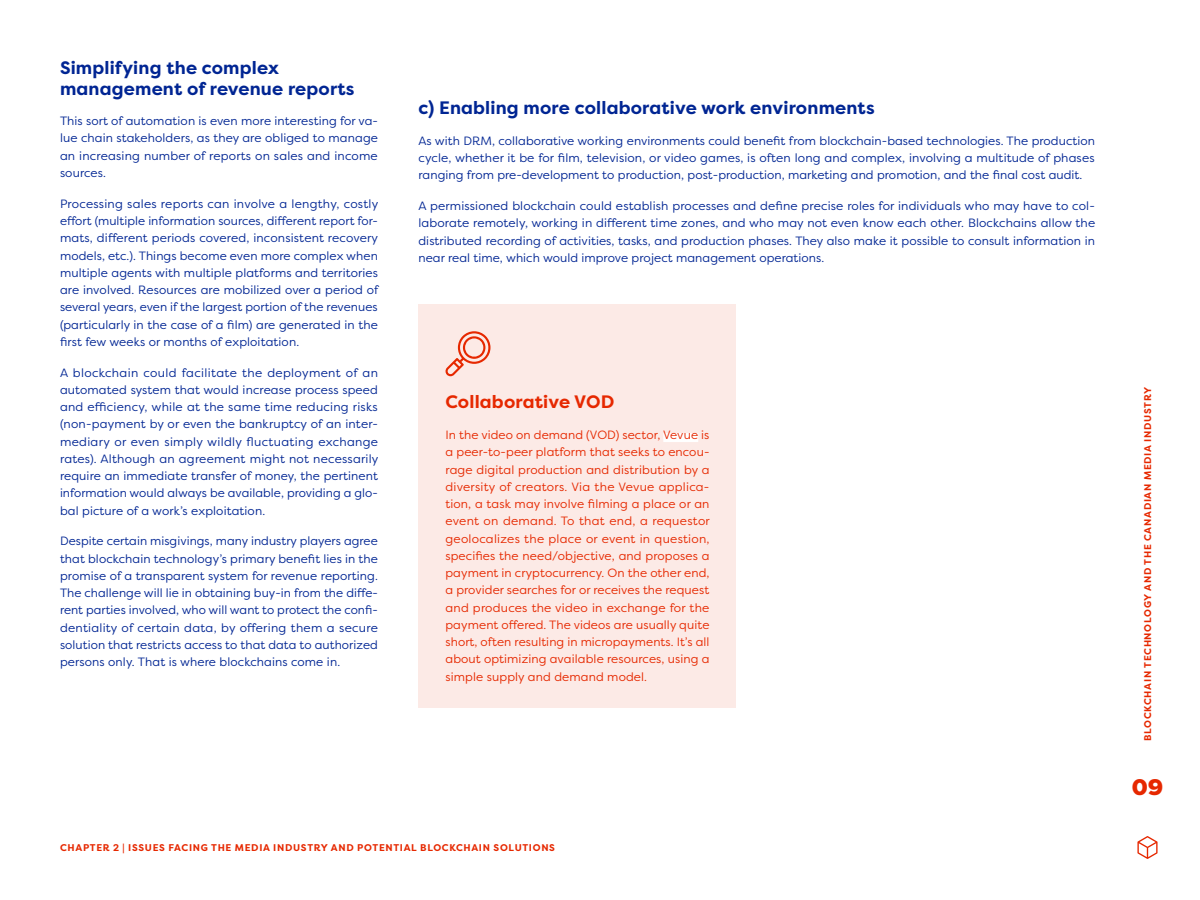
<style>
.page{position:relative;width:1200px;height:900px;background:#fff}
.page>*{position:absolute;margin:0;border:0;box-sizing:border-box;transform-origin:0 0}
.t1{font:900 22.5px "Filson Pro";color:#e62800}
.t2{font:700 18px/21px "Filson Pro";letter-spacing:.01em;color:#002593}
.t3{font:700 18px "Filson Pro";letter-spacing:.01em;color:#e62800}
.t4{font:12px/17.2px "Filson Pro";letter-spacing:.005em;color:#002593;text-align:justify}
.t5{font:12px/17.2px "Filson Pro";letter-spacing:.01em;color:#e62800;text-align:justify}
.t6{font:700 9.75px "Filson Pro";letter-spacing:.07em;color:#e62800}
</style>
<div class="page">
<svg style="left:1137px;top:836px;width:21px;height:23px"></svg>
<div style="left:418px;top:304px;width:318px;height:404px;background:#fceae6"></div>
<div style="left:663px;top:433px;width:35px;height:9px;background:#fff"></div>
<svg style="left:445px;top:331px;width:45px;height:45px"></svg>
<h2 class="t2" style="left:60px;top:57px;width:296px">Simplifying the complex management of revenue reports</h2>
<p class="t4" style="left:60px;top:112px;width:320px">This sort of automation is even more interesting for va&shy;lue chain stakeholders, as they are obliged to manage an increasing number of reports on sales and income sources.</p>
<p class="t4" style="left:60px;top:195px;width:320px">Processing sales reports can involve a lengthy, costly effort (multiple information sources, different report for&shy;mats, different periods covered, inconsistent recovery models, etc.). Things become even more complex when multiple agents with multiple platforms and territories are involved. Resources are mobilized over a period of several years, even if the largest portion of the revenues (particularly in the case of a film) are generated in the first few weeks or months of exploitation.</p>
<p class="t4" style="left:60px;top:363px;width:320px">A blockchain could facilitate the deployment of an automated system that would increase process speed and efficiency, while at the same time reducing risks (non-payment by or even the bankruptcy of an inter&shy;mediary or even simply wildly fluctuating exchange rates). Although an agreement might not necessarily require an immediate transfer of money, the pertinent information would always be available, providing a glo&shy;bal picture of a work’s exploitation.</p>
<p class="t4" style="left:60px;top:532px;width:320px">Despite certain misgivings, many industry players agree that blockchain technology’s primary benefit lies in the promise of a transparent system for revenue reporting.<br>The challenge will lie in obtaining buy-in from the diffe&shy;rent parties involved, who will want to protect the confi&shy;dentiality of certain data, by offering them a secure solution that restricts access to that data to authorized persons only. That is where blockchains come in.</p>
<h2 class="t2" style="left:418px;top:97px;width:458px">c) Enabling more collaborative work environments</h2>
<p class="t4" style="left:418px;top:132px;width:678px">As with DRM, collaborative working environments could benefit from blockchain-based technologies. The production cycle, whether it be for film, television, or video games, is often long and complex, involving a multitude of phases ranging from pre-development to production, post-production, marketing and promotion, and the final cost audit.</p>
<p class="t4" style="left:418px;top:197px;width:678px">A permissioned blockchain could establish processes and define precise roles for individuals who may have to col&shy;laborate remotely, working in different time zones, and who may not even know each other. Blockchains allow the distributed recording of activities, tasks, and production phases. They also make it possible to consult information in near real time, which would improve project management operations.</p>
<h2 class="t3" style="left:446px;top:391px;width:170px">Collaborative VOD</h2>
<p class="t5" style="left:446px;top:426px;width:266px">In the video on demand (VOD) sector, Vevue is a peer-to-peer platform that seeks to encou&shy;rage digital production and distribution by a diversity of creators. Via the Vevue applica&shy;tion, a task may involve filming a place or an event on demand. To that end, a requestor geolocalizes the place or event in question, specifies the need/objective, and proposes a payment in cryptocurrency. On the other end, a provider searches for or receives the request and produces the video in exchange for the payment offered. The videos are usually quite short, often resulting in micropayments. It’s all about optimizing available resources, using a simple supply and demand model.</p>
<p class="t6" style="left:60px;top:842px;width:496px">CHAPTER 2 | ISSUES FACING THE MEDIA INDUSTRY AND POTENTIAL BLOCKCHAIN SOLUTIONS</p>
<p class="t6" style="left:1142px;top:741px;width:355px;rotate:-90deg">BLOCKCHAIN TECHNOLOGY AND THE CANADIAN MEDIA INDUSTRY</p>
<h1 class="t1" style="left:1132px;top:773px;width:33px">09</h1>
</div>
